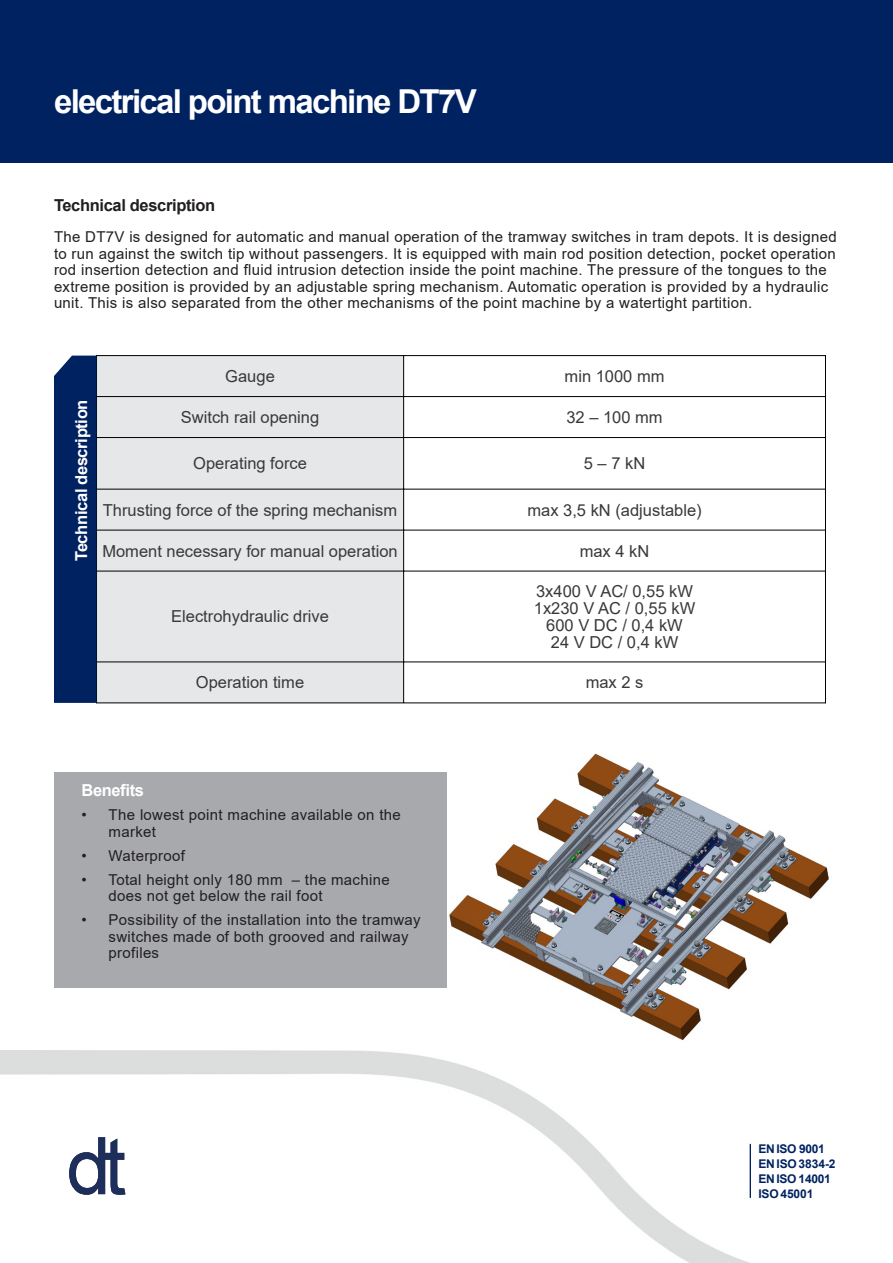
<style>
.page{position:relative;width:893px;height:1263px;background:#fff}
.page>*{position:absolute;margin:0;border:0;box-sizing:border-box;transform-origin:0 0}
.t1{font:700 33px "Arial";letter-spacing:-.05em;color:#fff}
.t2{font:16.5px/17.1px "Arial";color:#38393a;text-align:center}
.t3{font:700 16.5px "Arial";letter-spacing:-.02em;color:#fff}
.t4{font:700 16.5px "Arial";letter-spacing:-.02em;color:#231f20}
.t5{font:15px/16.5px "Arial";letter-spacing:.02em;color:#231f20}
.t6{font:700 12px/15px "Arial";letter-spacing:-.01em;color:#002261}
</style>
<div class="page">
<div style="left:0;top:0;width:893px;height:163px;background:#002261"></div>
<img style="left:0;top:1051px;width:751px;height:212px">
<svg style="left:69px;top:1137px;width:56px;height:58px"></svg>
<img style="left:449px;top:753px;width:380px;height:288px">
<div style="left:97px;top:356px;width:307px;height:347px;background:#e6e7e8"></div>
<hr style="left:96px;top:355px;width:1px;height:348px;background:#000">
<hr style="left:825px;top:355px;width:1px;height:348px;background:#000">
<hr style="left:403px;top:356px;width:1px;height:347px;background:#000">
<hr style="left:97px;top:355px;width:728px;height:1px;background:#000">
<hr style="left:97px;top:396px;width:728px;height:1px;background:#000">
<hr style="left:97px;top:437px;width:728px;height:1px;background:#000">
<hr style="left:97px;top:489px;width:728px;height:1px;background:#000">
<hr style="left:97px;top:530px;width:728px;height:1px;background:#000">
<hr style="left:97px;top:571px;width:728px;height:1px;background:#000">
<hr style="left:97px;top:661px;width:728px;height:1px;background:#000">
<hr style="left:97px;top:702px;width:728px;height:1px;background:#000">
<div style="left:54px;top:356px;width:43px;height:347px;background:#002261"></div>
<div style="left:54px;top:772px;width:392px;height:216px;background:#a7a9ac"></div>
<h1 class="t1" style="left:54px;top:89px;width:424px">electrical point machine DT7V</h1>
<p class="t4" style="left:54px;top:199px;width:163px">Technical description</p>
<p class="t5" style="left:54px;top:230px;width:784px">The DT7V is designed for automatic and manual operation of the tramway switches in tram depots. It is designed to run against the switch tip without passengers. It is equipped with main rod position detection, pocket operation rod insertion detection and fluid intrusion detection inside the point machine. The pressure of the tongues to the extreme position is provided by an adjustable spring mechanism. Automatic operation is provided by a hydraulic unit. This is also separated from the other mechanisms of the point machine by a watertight partition.</p>
<p class="t3" style="left:75px;top:561px;width:163px;rotate:-90deg">Technical description</p>
<p class="t2" style="left:225px;top:369px;width:51px">Gauge</p>
<p class="t2" style="left:565px;top:369px;width:101px">min 1000 mm</p>
<p class="t2" style="left:181px;top:410px;width:140px">Switch rail opening</p>
<p class="t2" style="left:566px;top:410px;width:98px">32 – 100 mm</p>
<p class="t2" style="left:193px;top:456px;width:115px">Operating force</p>
<p class="t2" style="left:584px;top:456px;width:63px">5–7kN</p>
<p class="t2" style="left:103px;top:503px;width:296px">Thrusting force of the spring mechanism</p>
<p class="t2" style="left:527px;top:503px;width:176px">max 3,5 kN (adjustable)</p>
<p class="t2" style="left:102px;top:544px;width:297px">Moment necessary for manual operation</p>
<p class="t2" style="left:580px;top:544px;width:71px">max 4 kN</p>
<p class="t2" style="left:171px;top:610px;width:159px">Electrohydraulic drive</p>
<p class="t2" style="left:534px;top:584px;width:163px">3x400 V AC/ 0,55 kW<br>1x230 V AC / 0,55 kW<br>600 V DC / 0,4 kW<br>24 V DC / 0,4 kW</p>
<p class="t2" style="left:196px;top:675px;width:110px">Operation time</p>
<p class="t2" style="left:586px;top:675px;width:59px">max 2 s</p>
<p class="t3" style="left:82px;top:784px;width:64px">Benefits</p>
<p class="t5" style="left:109px;top:808px;width:294px;text-indent:-27px">• The lowest point machine available on the market</p>
<p class="t5" style="left:82px;top:848px;width:105px">• Waterproof</p>
<p class="t5" style="left:109px;top:872px;width:283px;text-indent:-27px">• Total height only 180 mm – the machine does not get below the rail foot</p>
<p class="t5" style="left:109px;top:913px;width:314px;text-indent:-27px">• Possibility of the installation into the tramway switches made of both grooved and railway profiles</p>
<p class="t6" style="left:758px;top:1142px;width:79px">EN ISO 9001<br>ENISO3834-2<br>EN ISO 14001<br>ISO45001</p>
</div>
